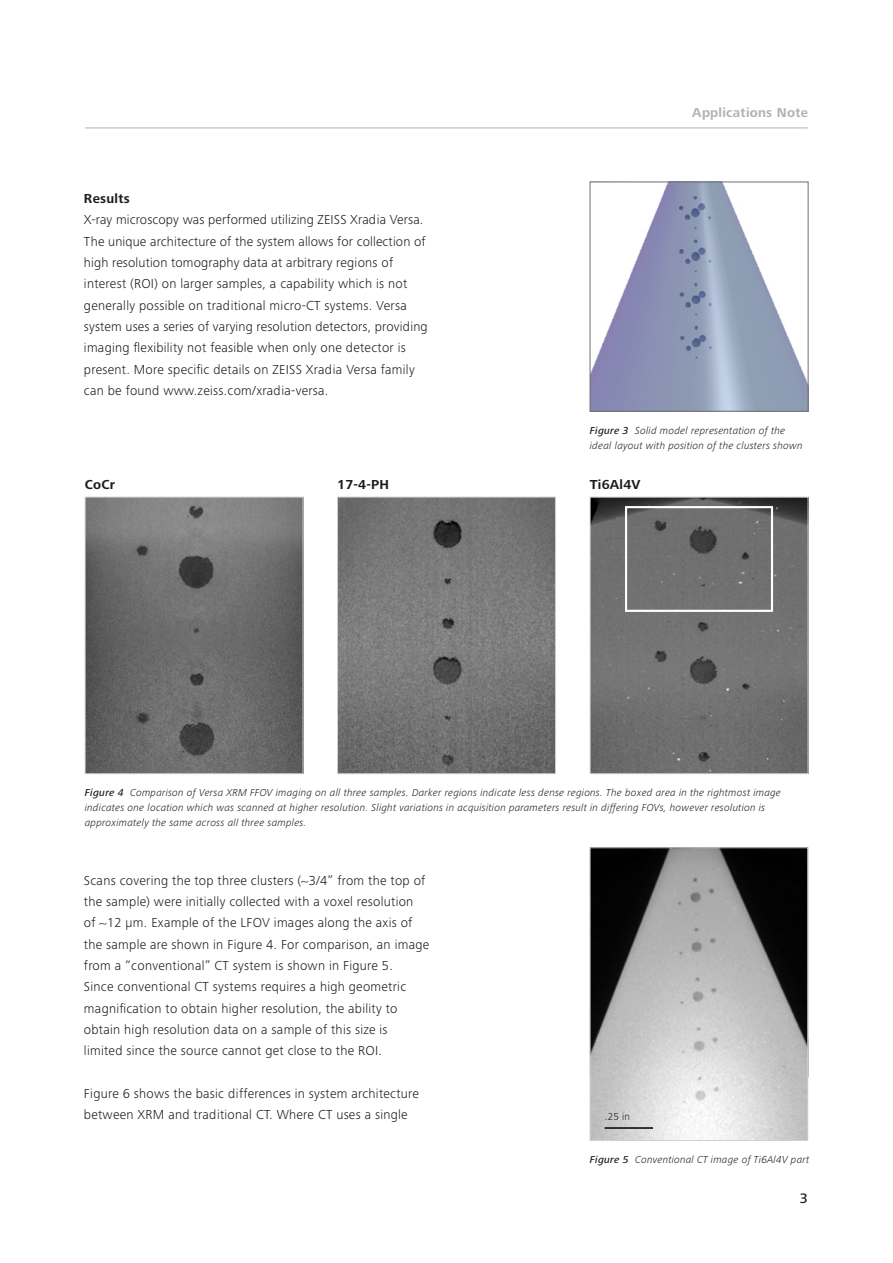
<style>
.page{position:relative;width:893px;height:1263px;background:#fff}
.page>*{position:absolute;margin:0;border:0;box-sizing:border-box;transform-origin:0 0}
.t1{font:500 14.25px "Zeiss Frutiger Next Pro";color:#1d1d1b}
.t2{font:300 13.5px/21.3px "Zeiss Frutiger Next Pro";letter-spacing:.02em;color:#1d1d1b}
.t3{font:700 13.5px "Zeiss Frutiger Next Pro";letter-spacing:.02em;color:#1d1d1b}
.t4{font:700 13.5px "Zeiss Frutiger Next Pro";letter-spacing:.02em;color:#b3b2b2}
.t5{font:italic 300 10.5px/15px "Zeiss Frutiger Next Pro";letter-spacing:.02em;color:#1d1d1b}
.t6{font:300 10.5px "Zeiss Frutiger Next Pro";color:#1d1d1b}
.s1{font-weight:500}
</style>
<div class="page">
<hr style="left:85px;top:128px;width:723px;height:1px;background:#b3b2b2">
<img style="left:592px;top:184px;width:214px;height:225px">
<div style="left:590px;top:182px;width:218px;height:229px;border:1px solid #706f6f"></div>
<img style="left:87px;top:499px;width:214px;height:273px">
<div style="left:85px;top:497px;width:218px;height:277px;border:1px solid #d0d0d0"></div>
<img style="left:339px;top:499px;width:215px;height:273px">
<div style="left:337px;top:497px;width:219px;height:277px;border:1px solid #d0d0d0"></div>
<img style="left:592px;top:499px;width:214px;height:273px">
<div style="left:590px;top:497px;width:218px;height:277px;border:1px solid #d0d0d0"></div>
<img style="left:592px;top:849px;width:214px;height:290px">
<div style="left:590px;top:847px;width:218px;height:294px;border:1px solid #d0d0d0"></div>
<hr style="left:605px;top:1127px;width:48px;height:2px;background:#1d1d1b">
<div style="left:625px;top:506px;width:148px;height:106px;border:2px solid #fff"></div>
<p class="t3" style="left:84px;top:191px;width:47px">Results</p>
<p class="t2" style="left:84px;top:209px;width:345px">X-ray microscopy was performed utilizing ZEISS Xradia Versa.<br>The unique architecture of the system allows for collection of high resolution tomography data at arbitrary regions of interest (ROI) on larger samples, a capability which is not generally possible on traditional micro-CT systems. Versa system uses a series of varying resolution detectors, providing imaging flexibility not feasible when only one detector is present. More specific details on ZEISS Xradia Versa family can be found www.zeiss.com/xradia-versa.</p>
<p class="t4" style="left:692px;top:105px;width:117px">Applications Note</p>
<p class="t5" style="left:590px;top:423px;width:214px"><span class="s1">Figure 3</span> Solid model representation of the ideal layout with position of the clusters shown</p>
<p class="t3" style="left:85px;top:477px;width:32px">CoCr</p>
<p class="t3" style="left:337px;top:477px;width:53px">17-4-PH</p>
<p class="t3" style="left:590px;top:477px;width:52px">Ti6Al4V</p>
<p class="t5" style="left:85px;top:784px;width:698px"><span class="s1">Figure 4</span> Comparison of Versa XRM FFOV imaging on all three samples. Darker regions indicate less dense regions. The boxed area in the rightmost image indicates one location which was scanned at higher resolution. Slight variations in acquisition parameters result in differing FOVs, however resolution is approximately the same across all three samples.</p>
<p class="t2" style="left:84px;top:870px;width:347px">Scans covering the top three clusters (~3/4” from the top of the sample) were initially collected with a voxel resolution<br>of ~12 μm. Example of the LFOV images along the axis of the sample are shown in Figure 4. For comparison, an image from a “conventional” CT system is shown in Figure 5.<br>Since conventional CT systems requires a high geometric magnification to obtain higher resolution, the ability to obtain high resolution data on a sample of this size is limited since the source cannot get close to the ROI.</p>
<p class="t2" style="left:84px;top:1083px;width:336px">Figure 6 shows the basic differences in system architecture between XRM and traditional CT. Where CT uses a single</p>
<p class="t6" style="left:605px;top:1110px;width:27px">.25 in</p>
<p class="t5" style="left:590px;top:1152px;width:221px"><span class="s1">Figure 5</span> Conventional CT image of Ti6Al4V part</p>
<p class="t1" style="left:800px;top:1190px;width:10px">3</p>
</div>
